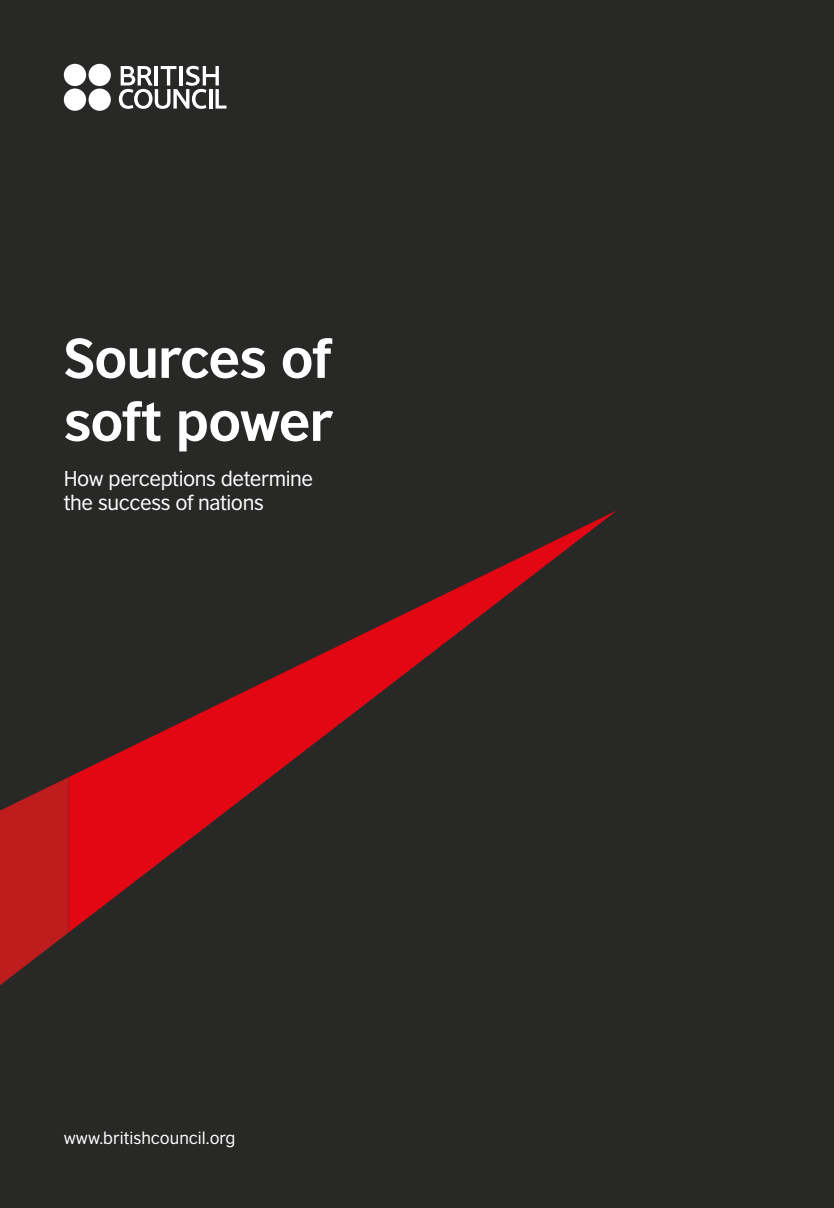
<style>
.page{position:relative;width:834px;height:1208px;background:#fff}
.page>*{position:absolute;margin:0;border:0;box-sizing:border-box;transform-origin:0 0}
.t1{font:700 52.5px/63px "British Council Sans";letter-spacing:-.02em;color:#fff}
.t2{font:20.25px/24px "British Council Sans";letter-spacing:-.02em;color:#fff}
.t3{font:16.5px "British Council Sans";color:#fff}
</style>
<div class="page">
<div style="left:0;top:0;width:833px;height:1208px;background:#282827"></div>
<svg style="left:119px;top:66px;width:107px;height:43px"></svg>
<div style="left:88px;top:64px;width:23px;height:22px;background:#fff;border-radius:50%"></div>
<div style="left:64px;top:64px;width:22px;height:22px;background:#fff;border-radius:50%"></div>
<div style="left:88px;top:88px;width:23px;height:23px;background:#fff;border-radius:50%"></div>
<div style="left:64px;top:88px;width:22px;height:23px;background:#fff;border-radius:50%"></div>
<svg style="left:69px;top:510px;width:548px;height:422px"></svg>
<svg style="left:0;top:777px;width:69px;height:208px"></svg>
<h1 class="t1" style="left:64px;top:321px;width:271px">Sources of soft power</h1>
<p class="t2" style="left:64px;top:465px;width:251px">How perceptions determine the success of nations</p>
<p class="t3" style="left:64px;top:1124px;width:173px">www.britishcouncil.org</p>
</div>
